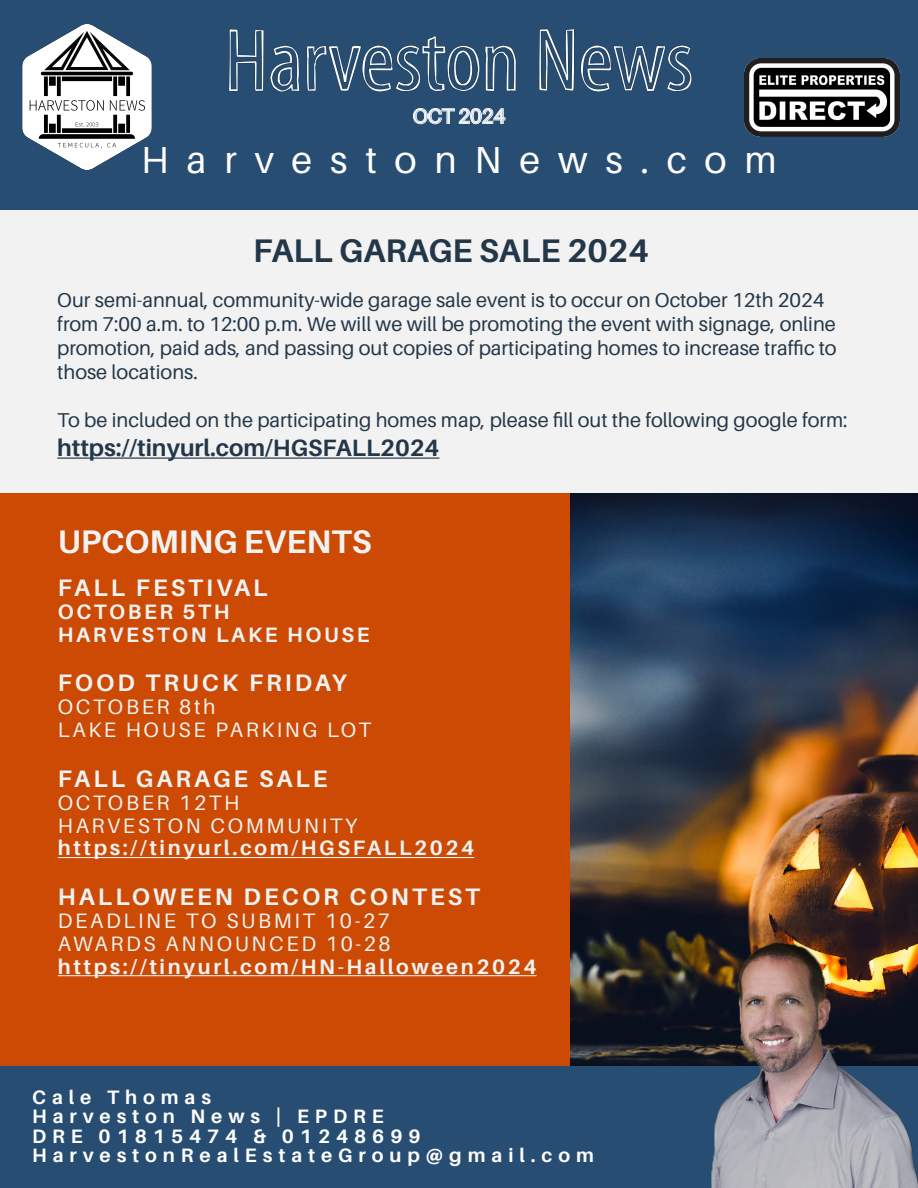
<style>
.page{position:relative;width:918px;height:1188px;background:#284d72}
.page>*{position:absolute;margin:0;border:0;box-sizing:border-box;transform-origin:0 0}
.t1{font:88.95px "Myriad Std Sketch";color:#fff}
.t2{font:37.65px "Aileron";letter-spacing:.475em;color:#fff}
.t3{font:700 32.7px "Aileron";color:#243748}
.t4{font:700 32.7px "Aileron";color:#f2f2f2}
.t5{font:700 23.85px "Aileron";letter-spacing:.125em;color:#f2f2f2}
.t6{font:700 23.7px "Aileron";color:#243748}
.t7{font:20.85px/23px "Aileron";letter-spacing:.125em;color:#f2f2f2}
.t8{font:700 20.85px/23px "Aileron";letter-spacing:.125em;color:#f2f2f2}
.t9{font:20.25px "Aileron";color:#fff}
.t10{font:20.1px/24px "Aileron";color:#243748}
.t11{font:700 19.5px/19.5px "Aileron";letter-spacing:.305em;color:#fff}
</style>
<div class="page">
<div style="left:0;top:210px;width:918px;height:485px;background:#f2f2f2"></div>
<img style="left:569px;top:493px;width:349px;height:572px">
<div style="left:0;top:493px;width:569px;height:572px;background:#cc4a03"></div>
<hr style="left:58px;top:857px;width:416px;height:1px;background:#f2f2f2">
<hr style="left:58px;top:975px;width:479px;height:1px;background:#f2f2f2">
<hr style="left:57px;top:458px;width:382px;height:1px;background:#243748">
<img style="left:711px;top:942px;width:207px;height:246px">
<svg style="left:228px;top:28px;width:464px;height:64px"></svg>
<svg style="left:413px;top:108px;width:93px;height:16px"></svg>
<img style="left:745px;top:59px;width:155px;height:77px">
<img style="left:22px;top:24px;width:130px;height:146px">
<h1 class="t1" style="left:225px;top:10px;width:470px">Harveston News</h1>
<p class="t9" style="left:413px;top:105px;width:94px">OCT 2024</p>
<h2 class="t2" style="left:141px;top:140px;width:637px">HarvestonNews.com</h2>
<h3 class="t3" style="left:253px;top:232px;width:397px">FALL GARAGE SALE 2024</h3>
<p class="t10" style="left:57px;top:288px;width:781px">Our semi-annual, community-wide garage sale event is to occur on October 12th 2024 from 7:00 a.m. to 12:00 p.m. We will we will be promoting the event with signage, online promotion, paid ads, and passing out copies of participating homes to increase traffic to those locations.</p>
<p class="t10" style="left:57px;top:409px;width:792px">To be included on the participating homes map, please fill out the following google form:</p>
<p class="t6" style="left:57px;top:434px;width:384px">https://tinyurl.com/HGSFALL2024</p>
<h3 class="t4" style="left:58px;top:523px;width:315px">UPCOMING EVENTS</h3>
<p class="t5" style="left:58px;top:575px;width:211px">FALL FESTIVAL</p>
<p class="t8" style="left:58px;top:601px;width:313px">OCTOBER 5TH<br>HARVESTON LAKE HOUSE</p>
<p class="t5" style="left:58px;top:670px;width:290px">FOOD TRUCK FRIDAY</p>
<p class="t7" style="left:58px;top:696px;width:315px">OCTOBER 8th<br>LAKE HOUSE PARKING LOT</p>
<p class="t5" style="left:58px;top:765px;width:271px">FALL GARAGE SALE</p>
<p class="t7" style="left:58px;top:791px;width:301px">OCTOBER 12TH<br>HARVESTON COMMUNITY</p>
<p class="t8" style="left:58px;top:837px;width:418px">https://tinyurl.com/HGSFALL2024</p>
<p class="t5" style="left:58px;top:883px;width:424px">HALLOWEEN DECOR CONTEST</p>
<p class="t7" style="left:58px;top:909px;width:334px">DEADLINE TO SUBMIT 10-27<br>AWARDS ANNOUNCED 10-28</p>
<p class="t8" style="left:58px;top:955px;width:480px">https://tinyurl.com/HN-Halloween2024</p>
<p class="t11" style="left:32px;top:1087px;width:563px">Cale Thomas<br>Harveston News | EPDRE<br>DRE 01815474 &amp; 01248699<br>HarvestonRealEstateGroup@gmail.com</p>
</div>
